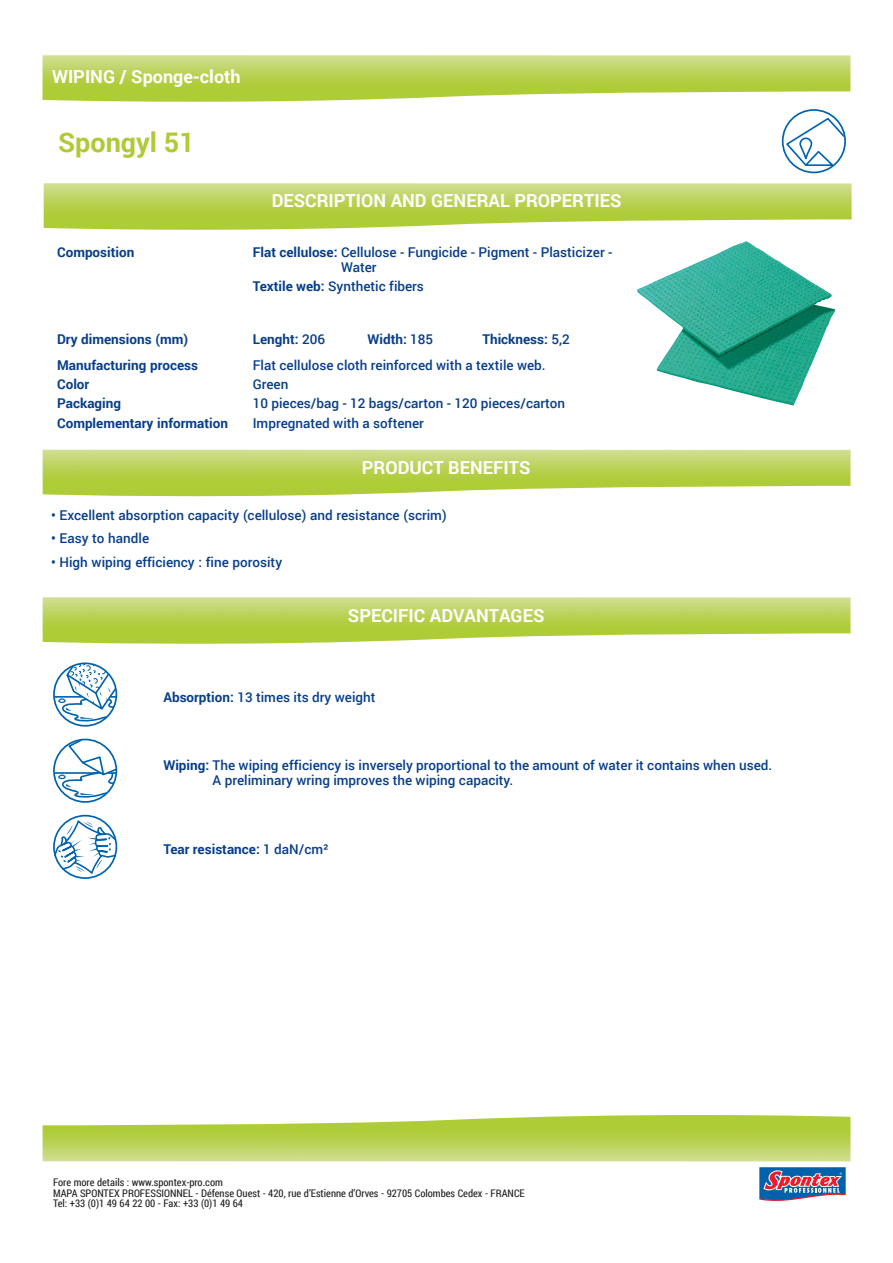
<style>
.page{position:relative;width:893px;height:1263px;background:#fff}
.page>*{position:absolute;margin:0;border:0;box-sizing:border-box;transform-origin:0 0}
.wetwiping{font:700 27px "Roboto";color:#aecb36}
.floors{font:700 18px "Roboto";color:#fff}
.specific_features_te{font:500 13.5px/15px "Roboto";color:#083e89}
.secteur_titre{font:500 13.5px "Roboto";color:#083e89}
.secteur_titre-2{font:700 13.5px "Roboto";color:#083e89}
.HTML_DRY{font:500 13.5px/15px "Roboto";color:#083e89}
.HTML_DRY-2{font:700 13.5px "Roboto";color:#083e89}
.specific_features_te-2{font:700 13.5px "Roboto";color:#083e89}
.HTML_ADRESSES_BODY{font:10.5px/10.5px "Roboto Condensed";color:#231f20}
.s1{font-weight:700}
.s2{font-weight:500}
</style>
<div class="page">
<svg style="left:759px;top:1167px;width:87px;height:34px;background:#757ba5"></svg>
<img style="left:43px;top:1115px;width:807px;height:46px">
<img style="left:44px;top:183px;width:808px;height:47px">
<img style="left:43px;top:55px;width:807px;height:47px">
<div style="left:782px;top:109px;width:64px;height:64px;border:2px solid #0163ae;border-radius:50%"></div>
<svg style="left:784px;top:116px;width:62px;height:52px"></svg>
<img style="left:637px;top:241px;width:198px;height:164px">
<img style="left:43px;top:450px;width:807px;height:46px">
<img style="left:43px;top:597px;width:807px;height:47px">
<svg style="left:54px;top:663px;width:62px;height:63px"></svg>
<div style="left:53px;top:662px;width:64px;height:65px;border:2px solid #0163ae;border-radius:50%"></div>
<hr style="left:54px;top:696px;width:28px;height:2px;background:#0163ae">
<div style="left:58px;top:698px;width:8px;height:5px;border:1px solid #0163ae;border-radius:50%"></div>
<svg style="left:61px;top:662px;width:57px;height:62px"></svg>
<svg style="left:53px;top:739px;width:64px;height:61px"></svg>
<div style="left:53px;top:815px;width:64px;height:64px;border:2px solid #0163ae;border-radius:50%"></div>
<svg style="left:53px;top:818px;width:65px;height:58px"></svg>
<p class="floors" style="left:52px;top:64px;width:190px">WIPING / Sponge-cloth</p>
<p class="wetwiping" style="left:58px;top:124px;width:138px">Spongyl 51</p>
<p class="floors" style="left:272px;top:188px;width:351px">DESCRIPTION AND GENERAL PROPERTIES</p>
<p class="secteur_titre-2" style="left:57px;top:243px;width:79px">Composition</p>
<p class="HTML_DRY" style="left:341px;top:244px;width:273px;text-indent:-88px"><span class="s1">Flat cellulose:</span> Cellulose - Fungicide - Pigment - Plasticizer -<br>Water</p>
<p class="HTML_DRY" style="left:253px;top:279px;width:173px"><span class="s1">Textile web:</span> Synthetic fibers</p>
<p class="secteur_titre-2" style="left:57px;top:329px;width:133px">Dry dimensions (mm)</p>
<p class="HTML_DRY-2" style="left:253px;top:329px;width:74px">Lenght: <span class="s2">206</span></p>
<p class="HTML_DRY-2" style="left:368px;top:329px;width:67px">Width: <span class="s2">185</span></p>
<p class="HTML_DRY-2" style="left:482px;top:329px;width:89px">Thickness: <span class="s2">5,2</span></p>
<p class="secteur_titre-2" style="left:57px;top:356px;width:142px">Manufacturing process</p>
<p class="secteur_titre-2" style="left:57px;top:375px;width:34px">Color</p>
<p class="secteur_titre-2" style="left:57px;top:394px;width:65px">Packaging</p>
<p class="secteur_titre-2" style="left:57px;top:413px;width:172px">Complementary information</p>
<p class="specific_features_te" style="left:253px;top:357px;width:294px">Flat cellulose cloth reinforced with a textile web.</p>
<p class="specific_features_te" style="left:253px;top:376px;width:37px">Green</p>
<p class="specific_features_te" style="left:253px;top:396px;width:314px">10 pieces/bag - 12 bags/carton - 120 pieces/carton</p>
<p class="specific_features_te" style="left:253px;top:415px;width:173px">Impregnated with a softener</p>
<p class="floors" style="left:362px;top:455px;width:170px">PRODUCT BENEFITS</p>
<p class="secteur_titre" style="left:51px;top:505px;width:397px">• Excellent absorption capacity (cellulose) and resistance (scrim)</p>
<p class="secteur_titre" style="left:51px;top:529px;width:100px">• Easy to handle</p>
<p class="secteur_titre" style="left:51px;top:552px;width:233px">• High wiping efficiency : fine porosity</p>
<p class="floors" style="left:348px;top:603px;width:198px">SPECIFIC ADVANTAGES</p>
<p class="specific_features_te" style="left:163px;top:689px;width:214px"><span class="s1">Absorption:</span> 13 times its dry weight</p>
<p class="specific_features_te" style="left:213px;top:757px;width:561px;text-indent:-49px"><span class="s1">Wiping:</span> The wiping efficiency is inversely proportional to the amount of water it contains when used.<br>A preliminary wring improves the wiping capacity.</p>
<p class="specific_features_te-2" style="left:163px;top:840px;width:167px">Tear resistance: <span class="s2">1 daN/cm²</span></p>
<p class="HTML_ADRESSES_BODY" style="left:53px;top:1177px;width:473px">Fore more details : www.spontex-pro.com<br>MAPA SPONTEX PROFESSIONNEL - Défense Ouest - 420, rue d’Estienne d’Orves - 92705 Colombes Cedex - FRANCE</p>
<p class="HTML_ADRESSES_BODY" style="left:53px;top:1198px;width:191px">Tel: +33 (0)1 49 64 22 00 - Fax: +33 (0)1 49 64</p>
</div>
